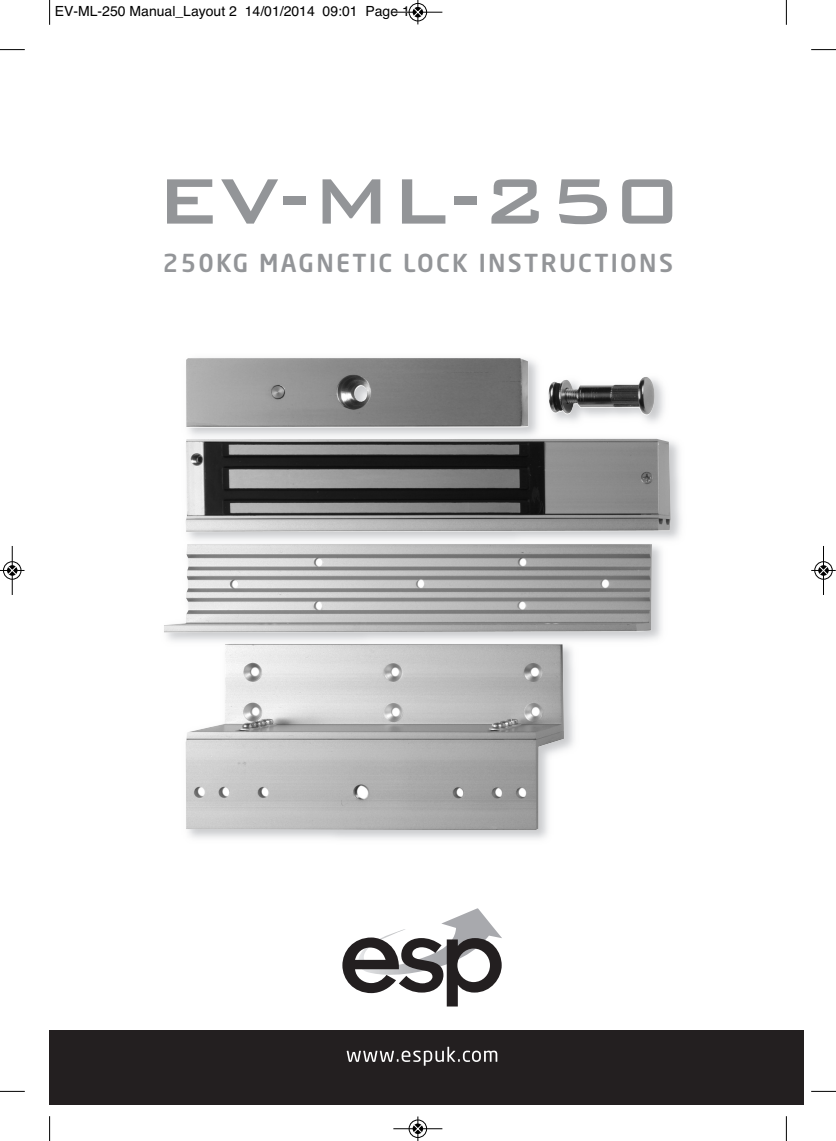
<style>
.page{position:relative;width:836px;height:1141px;background:#fff}
.page>*{position:absolute;margin:0;border:0;box-sizing:border-box;transform-origin:0 0}
.t1{font:500 85.75px "Bank Gothic BT";color:#939598}
.t2{font:500 24.5px "Neo Sans";letter-spacing:.095em;color:#939598}
.t3{font:14px "Helvetica";color:#000}
</style>
<div class="page">
<div style="left:50px;top:1030px;width:754px;height:75px;background:#231f20"></div>
<svg style="left:347px;top:1047px;width:150px;height:19px"></svg>
<svg style="left:342px;top:908px;width:160px;height:98px"></svg>
<img style="left:164px;top:358px;width:507px;height:472px">
<svg style="left:49px;top:0;width:1px;height:25px"></svg>
<svg style="left:0;top:49px;width:25px;height:1px"></svg>
<svg style="left:786px;top:0;width:1px;height:25px"></svg>
<svg style="left:811px;top:49px;width:25px;height:1px"></svg>
<svg style="left:49px;top:1116px;width:1px;height:25px"></svg>
<svg style="left:0;top:1091px;width:25px;height:1px"></svg>
<svg style="left:786px;top:1116px;width:1px;height:25px"></svg>
<svg style="left:811px;top:1091px;width:25px;height:1px"></svg>
<div style="left:408px;top:3px;width:19px;height:19px;border:1px solid #fff;border-radius:50%"></div>
<hr style="left:393px;top:12px;width:49px;height:1px;background:#000">
<div style="left:409px;top:3px;width:18px;height:18px;border:1px solid #000;border-radius:50%"></div>
<svg style="left:413px;top:0;width:9px;height:24px"></svg>
<div style="left:408px;top:1119px;width:19px;height:19px;border:1px solid #fff;border-radius:50%"></div>
<hr style="left:393px;top:1128px;width:49px;height:1px;background:#000">
<div style="left:409px;top:1120px;width:18px;height:18px;border:1px solid #000;border-radius:50%"></div>
<svg style="left:413px;top:1116px;width:9px;height:25px"></svg>
<div style="left:3px;top:561px;width:19px;height:19px;border:1px solid #fff;border-radius:50%"></div>
<hr style="left:12px;top:546px;width:1px;height:49px;background:#000">
<div style="left:3px;top:561px;width:18px;height:18px;border:1px solid #000;border-radius:50%"></div>
<svg style="left:0;top:566px;width:24px;height:9px"></svg>
<div style="left:814px;top:561px;width:19px;height:19px;border:1px solid #fff;border-radius:50%"></div>
<hr style="left:823px;top:546px;width:1px;height:49px;background:#000">
<div style="left:814px;top:561px;width:18px;height:18px;border:1px solid #000;border-radius:50%"></div>
<svg style="left:811px;top:566px;width:25px;height:9px"></svg>
<p class="t3" style="left:55px;top:3px;width:356px">EV-ML-250 Manual_Layout 2 14/01/2014 09:01 Page 1</p>
<h1 class="t1" style="left:156px;top:144px;width:526px">EV-ML-250</h1>
<h2 class="t2" style="left:163px;top:254px;width:511px">250KG MAGNETIC LOCK INSTRUCTIONS</h2>
</div>
